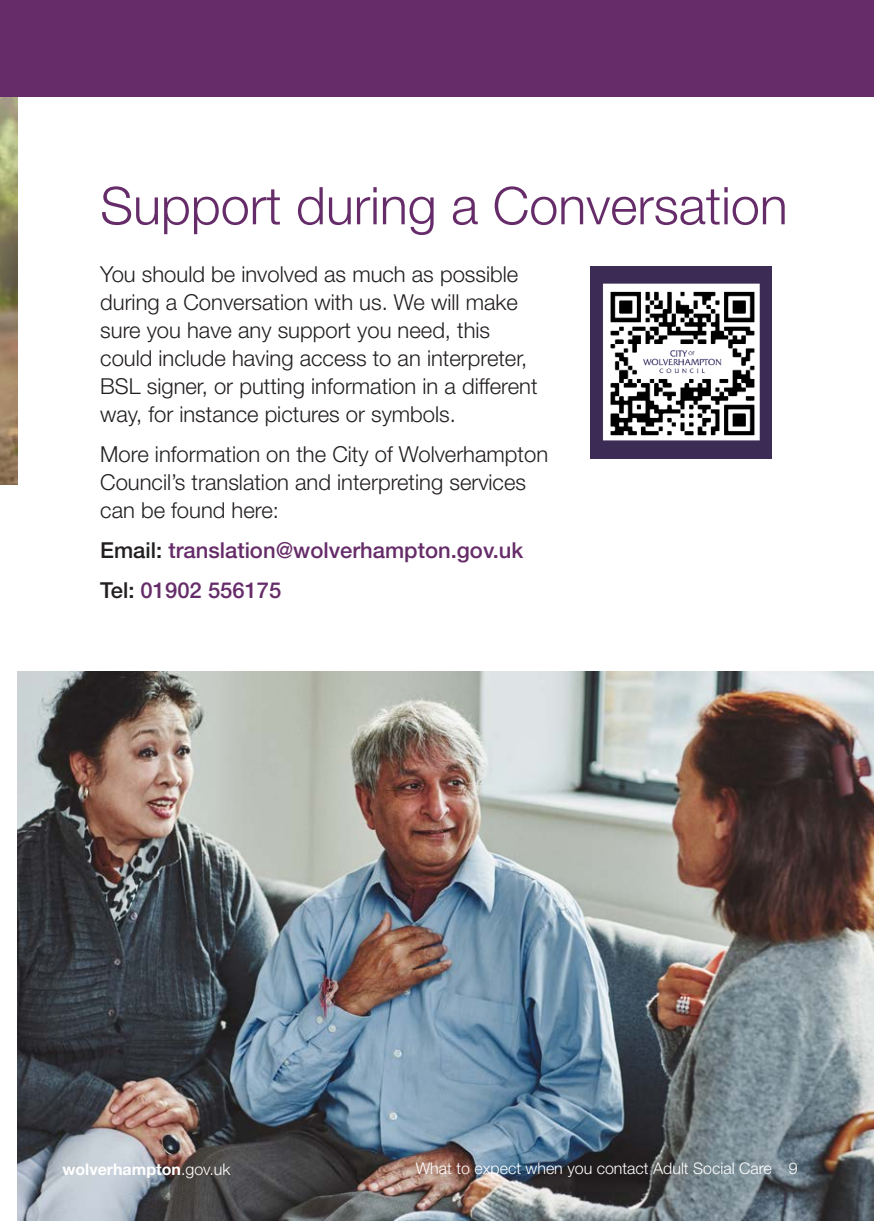
<style>
.page{position:relative;width:874px;height:1225px;background:#fff}
.page>*{position:absolute;margin:0;border:0;box-sizing:border-box;transform-origin:0 0}
.t1{font:300 52px "Helvetica Neue LT Std";color:#662c69}
.t2{font:300 22px/28px "Helvetica Neue LT Std";color:#231f20}
.t3{font:500 22px "Helvetica Neue LT Std";color:#662c69}
.t4{font:300 16px "Helvetica Neue LT Std";color:#fff}
.t5{font:700 16px "Helvetica Neue LT Std";color:#fff}
.s1{color:#231f20}
.s2{font-weight:300}
</style>
<div class="page">
<img style="left:17px;top:671px;width:856px;height:549px">
<img style="left:0;top:96px;width:17px;height:389px">
<div style="left:0;top:0;width:873px;height:96px;background:#662c69"></div>
<div style="left:590px;top:266px;width:181px;height:193px;background:#3b2b55"></div>
<img style="left:602px;top:283px;width:158px;height:158px">
<p class="t1" style="left:100px;top:187px;width:688px">Support during a Conversation</p>
<p class="t2" style="left:100px;top:263px;width:438px">You should be involved as much as possible during a Conversation with us. We will make sure you have any support you need, this could include having access to an interpreter, BSL signer, or putting information in a different way, for instance pictures or symbols.</p>
<p class="t2" style="left:100px;top:443px;width:449px">More information on the City of Wolverhampton<br>Council’s translation and interpreting services can be found here:</p>
<p class="t3" style="left:100px;top:542px;width:424px"><span class="s1">Email:</span> translation@wolverhampton.gov.uk</p>
<p class="t3" style="left:100px;top:582px;width:183px"><span class="s1">Tel:</span> 01902 556175</p>
<p class="t5" style="left:62px;top:1159px;width:169px">wolverhampton<span class="s2">.gov.uk</span></p>
<p class="t4" style="left:415px;top:1162px;width:357px">What to expect when you contact Adult Social Care</p>
<p class="t4" style="left:788px;top:1162px;width:10px">9</p>
</div>
